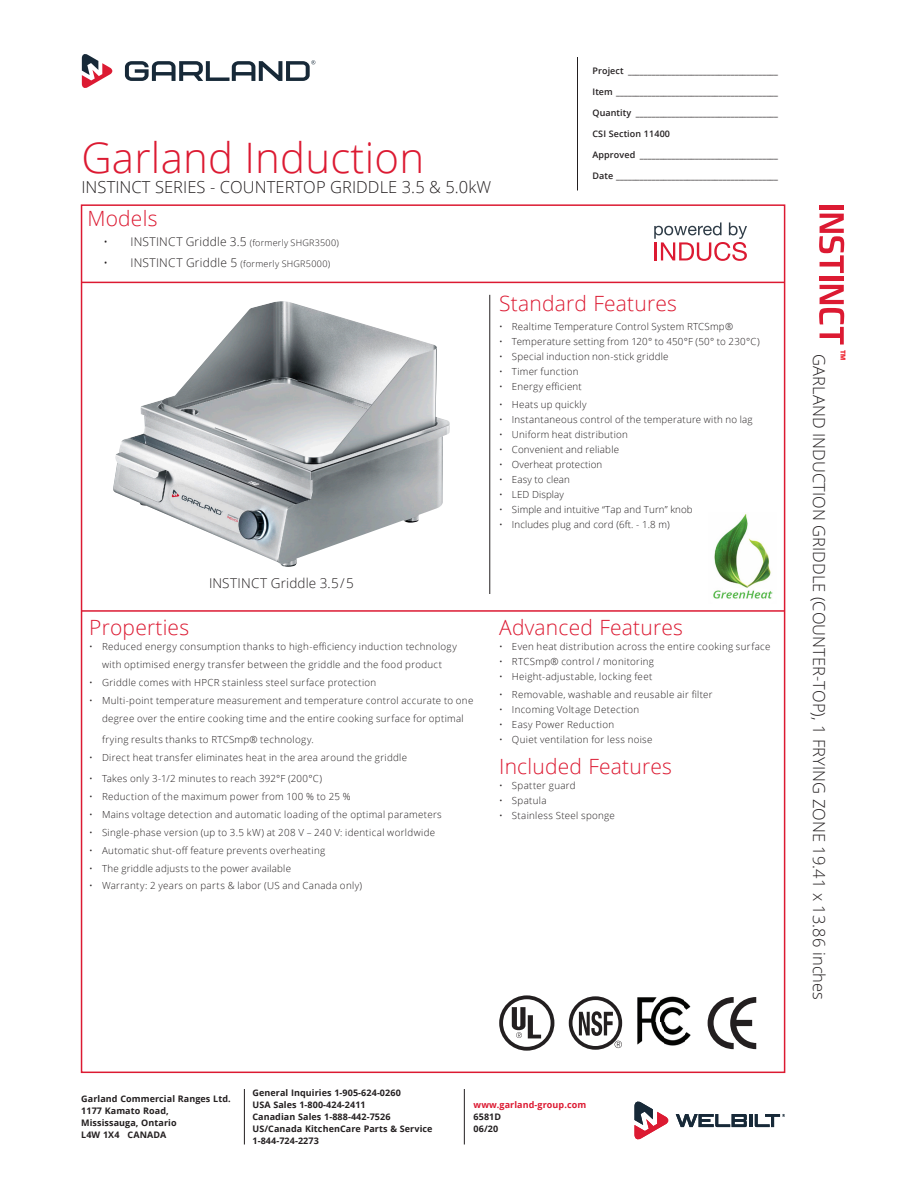
<style>
.page{position:relative;width:918px;height:1188px;background:#fff}
.page>*{position:absolute;margin:0;border:0;box-sizing:border-box;transform-origin:0 0}
.Header_-_Main{font:300 42px "Open Sans";letter-spacing:.005em;color:#dc1a32}
.Header_-_Specs{font:300 21px "Open Sans";letter-spacing:.01em;color:#dc1a32}
.Header_-_Main-2{font:300 16.5px "Open Sans";letter-spacing:.005em;color:#231f20}
.Sub_-_Head{font:300 16.5px "Open Sans";letter-spacing:.005em;color:#231f20}
.Bildunterschrift{font:300 13.5px "Open Sans";letter-spacing:.01em;color:#231f20}
.Fliess{font:800 13.5px "Open Sans";color:#ee2833}
.t1{font:300 12px "Open Sans";letter-spacing:.015em;color:#231f20}
.t2{font:300 9.75px/18px "Open Sans";letter-spacing:.03em;color:#231f20;text-align:center}
.t3{font:300 9.75px "Open Sans";letter-spacing:.01em;color:#231f20}
.t4{font:600 9px "Open Sans";letter-spacing:.01em;color:#231f20}
.Bottom_Signoff{font:700 9px/12px "Open Sans";letter-spacing:.01em;color:#231f20}
.t5{font:300 9px "Open Sans";letter-spacing:.03em;color:#231f20}
.Bottom_Signoff-2{font:700 9px "Open Sans";letter-spacing:.01em;color:#dc1a32}
.s1{font-size:9px}
.s2{font-size:12px}
</style>
<div class="page">
<hr style="left:577px;top:57px;width:1px;height:133px;background:#231f20">
<svg style="left:82px;top:54px;width:31px;height:34px"></svg>
<svg style="left:125px;top:60px;width:190px;height:21px"></svg>
<hr style="left:464px;top:1089px;width:1px;height:55px;background:#231f20">
<hr style="left:244px;top:1089px;width:1px;height:55px;background:#231f20">
<svg style="left:676px;top:1114px;width:109px;height:13px"></svg>
<svg style="left:634px;top:1102px;width:35px;height:37px"></svg>
<hr style="left:81px;top:282px;width:703px;height:1px;background:#dc1a32">
<hr style="left:82px;top:610px;width:702px;height:2px;background:#dc1a32">
<hr style="left:489px;top:295px;width:1px;height:299px;background:#231f20">
<img style="left:113px;top:301px;width:337px;height:266px">
<svg style="left:654px;top:222px;width:93px;height:39px"></svg>
<svg style="left:708px;top:997px;width:48px;height:52px"></svg>
<div style="left:499px;top:995px;width:55px;height:56px;border:4px solid #231f20;border-radius:50%"></div>
<svg style="left:512px;top:1007px;width:29px;height:31px"></svg>
<div style="left:569px;top:996px;width:53px;height:54px;border:4px solid #231f20;border-radius:50%"></div>
<svg style="left:579px;top:1011px;width:43px;height:37px"></svg>
<img style="left:637px;top:996px;width:54px;height:50px">
<img style="left:713px;top:514px;width:60px;height:85px">
<div style="left:820px;top:205px;width:24px;height:5px;background:#dc1a32"></div>
<svg style="left:819px;top:214px;width:25px;height:59px"></svg>
<div style="left:820px;top:276px;width:24px;height:5px;background:#dc1a32"></div>
<svg style="left:819px;top:285px;width:25px;height:60px"></svg>
<p class="Header_-_Main" style="left:81px;top:129px;width:344px">Garland Induction</p>
<p class="Sub_-_Head" style="left:81px;top:176px;width:411px">INSTINCT SERIES - COUNTERTOP GRIDDLE 3.5 &amp; 5.0kW</p>
<p class="Header_-_Specs" style="left:87px;top:204px;width:72px">Models</p>
<p class="t1" style="left:104px;top:234px;width:237px">• INSTINCT Griddle 3.5 <span class="s1">(formerly SHGR3500)</span></p>
<p class="t5" style="left:104px;top:258px;width:228px"><span class="s2">• INSTINCT Griddle 5</span> (formerly SHGR5000)</p>
<p class="t4" style="left:592px;top:64px;width:187px">Project ______________________________________</p>
<p class="t4" style="left:592px;top:85px;width:187px">Item _________________________________________</p>
<p class="t4" style="left:592px;top:106px;width:187px">Quantity ____________________________________</p>
<p class="t4" style="left:592px;top:127px;width:79px">CSI Section 11400</p>
<p class="t4" style="left:592px;top:148px;width:187px">Approved ___________________________________</p>
<p class="t4" style="left:592px;top:169px;width:187px">Date _________________________________________</p>
<p class="Header_-_Specs" style="left:499px;top:289px;width:179px">Standard Features</p>
<p class="t2" style="left:499px;top:317px;width:235px">• Realtime Temperature Control System RTCSmp®</p>
<p class="t2" style="left:499px;top:332px;width:262px">• Temperature setting from 120° to 450°F (50° to 230°C)</p>
<p class="t2" style="left:499px;top:347px;width:171px">• Special induction non-stick griddle</p>
<p class="t2" style="left:499px;top:362px;width:81px">• Timer function</p>
<p class="t2" style="left:499px;top:377px;width:84px">• Energy efficient</p>
<p class="t2" style="left:499px;top:395px;width:89px">• Heats up quickly</p>
<p class="t2" style="left:499px;top:410px;width:255px">• Instantaneous control of the temperature with no lag</p>
<p class="t2" style="left:499px;top:425px;width:130px">• Uniform heat distribution</p>
<p class="t2" style="left:499px;top:440px;width:121px">• Convenient and reliable</p>
<p class="t3" style="left:499px;top:457px;width:105px">• Overheat protection</p>
<p class="t3" style="left:499px;top:472px;width:72px">• Easy to clean</p>
<p class="t3" style="left:499px;top:487px;width:66px">• LED Display</p>
<p class="t3" style="left:499px;top:502px;width:195px">• Simple and intuitive “Tap and Turn” knob</p>
<p class="t3" style="left:499px;top:517px;width:172px">• Includes plug and cord (6ft. - 1.8 m)</p>
<p class="Header_-_Specs" style="left:89px;top:613px;width:101px">Properties</p>
<p class="Bildunterschrift" style="left:209px;top:574px;width:146px">INSTINCT Griddle 3.5 / 5</p>
<p class="t2" style="left:89px;top:637px;width:369px">• Reduced energy consumption thanks to high-efficiency induction technology with optimised energy transfer between the griddle and the food product</p>
<p class="t2" style="left:89px;top:673px;width:289px">• Griddle comes with HPCR stainless steel surface protection</p>
<p class="t2" style="left:89px;top:691px;width:386px">• Multi-point temperature measurement and temperature control accurate to one degree over the entire cooking time and the entire cooking surface for optimal</p>
<p class="t2" style="left:102px;top:730px;width:213px">frying results thanks to RTCSmp® technology.</p>
<p class="t2" style="left:89px;top:748px;width:319px">• Direct heat transfer eliminates heat in the area around the griddle</p>
<p class="t2" style="left:89px;top:769px;width:234px">• Takes only 3-1/2 minutes to reach 392°F (200°C)</p>
<p class="t2" style="left:89px;top:787px;width:263px">• Reduction of the maximum power from 100 % to 25 %</p>
<p class="t2" style="left:89px;top:805px;width:354px">• Mains voltage detection and automatic loading of the optimal parameters</p>
<p class="t2" style="left:89px;top:823px;width:347px">• Single-phase version (up to 3.5 kW) at 208 V – 240 V: identical worldwide</p>
<p class="t2" style="left:89px;top:841px;width:237px">• Automatic shut-off feature prevents overheating</p>
<p class="t2" style="left:89px;top:859px;width:203px">• The griddle adjusts to the power available</p>
<p class="t2" style="left:89px;top:876px;width:274px">• Warranty: 2 years on parts &amp; labor (US and Canada only)</p>
<p class="Header_-_Specs" style="left:499px;top:613px;width:185px">Advanced Features</p>
<p class="t2" style="left:499px;top:637px;width:273px">• Even heat distribution across the entire cooking surface</p>
<p class="t2" style="left:499px;top:652px;width:156px">• RTCSmp® control / monitoring</p>
<p class="t2" style="left:499px;top:667px;width:155px">• Height-adjustable, locking feet</p>
<p class="t2" style="left:499px;top:685px;width:215px">• Removable, washable and reusable air filter</p>
<p class="t2" style="left:499px;top:700px;width:142px">• Incoming Voltage Detection</p>
<p class="t2" style="left:499px;top:715px;width:117px">• Easy Power Reduction</p>
<p class="t2" style="left:499px;top:730px;width:155px">• Quiet ventilation for less noise</p>
<p class="Header_-_Specs" style="left:499px;top:752px;width:174px">Included Features</p>
<p class="t2" style="left:499px;top:776px;width:78px">• Spatter guard</p>
<p class="t2" style="left:499px;top:791px;width:49px">• Spatula</p>
<p class="t2" style="left:499px;top:806px;width:117px">• Stainless Steel sponge</p>
<p class="Header_-_Main-2" style="left:831px;top:354px;width:647px;rotate:90deg">GARLAND INDUCTION GRIDDLE (COUNTER-TOP), 1 FRYING ZONE 19.41 x 13.86 inches</p>
<p class="Fliess" style="left:851px;top:350px;width:12px;rotate:90deg">™</p>
<p class="Bottom_Signoff" style="left:81px;top:1092px;width:151px">Garland Commercial Ranges Ltd.</p>
<p class="Bottom_Signoff" style="left:81px;top:1104px;width:97px">1177 Kamato Road,<br>Mississauga, Ontario<br>L4W 1X4 CANADA</p>
<p class="Bottom_Signoff" style="left:252px;top:1086px;width:150px">General Inquiries 1-905-624-0260</p>
<p class="Bottom_Signoff" style="left:252px;top:1098px;width:115px">USA Sales 1-800-424-2411</p>
<p class="Bottom_Signoff" style="left:252px;top:1110px;width:140px">Canadian Sales 1-888-442-7526</p>
<p class="Bottom_Signoff" style="left:252px;top:1122px;width:182px">US/Canada KitchenCare Parts &amp; Service<br>1-844-724-2273</p>
<p class="Bottom_Signoff-2" style="left:474px;top:1099px;width:114px">www.garland-group.com</p>
<p class="Bottom_Signoff" style="left:474px;top:1111px;width:29px">6581D</p>
<p class="Bottom_Signoff" style="left:474px;top:1123px;width:26px">06/20</p>
</div>
